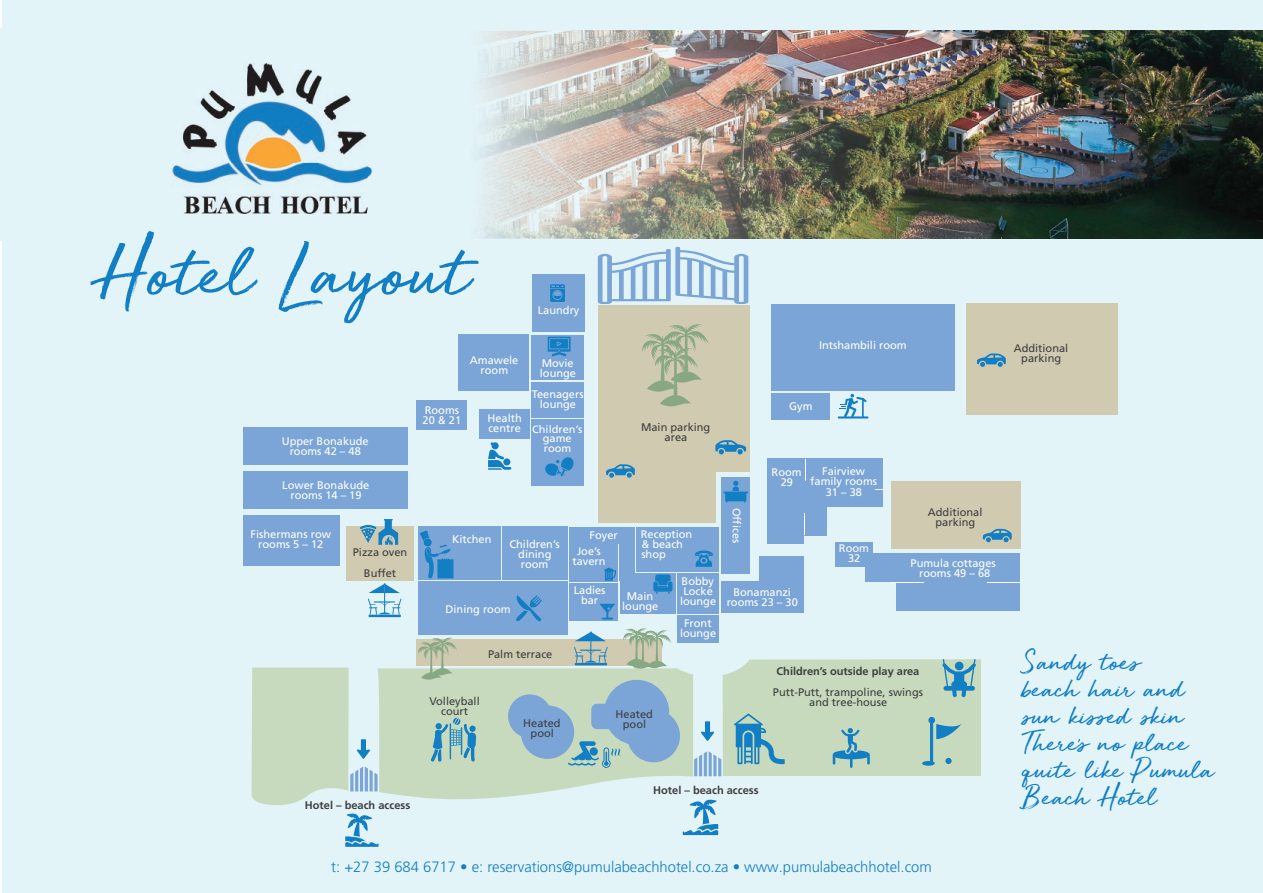
<style>
.page{position:relative;width:1263px;height:893px;background:#fff}
.page>*{position:absolute;margin:0;border:0;box-sizing:border-box;transform-origin:0 0}
.t1{font:82.5px "Golden Plains";color:#127ec3}
.t2{font:30px/27px "Golden Plains";color:#127ec3}
.t3{font:300 15px "Frutiger";color:#127ec3}
.t4{font:11.1px/10.1px "Frutiger";color:#fff;text-align:center}
.t5{font:11.1px/10.1px "Frutiger";color:#3e3e3f;text-align:center}
.t6{font:700 11.1px "Frutiger";color:#3e3e3f}
.t7{font:10.8px/9.8px "Frutiger";color:#fff;text-align:center}
</style>
<div class="page">
<div style="left:3px;top:0;width:1260px;height:893px;background:#e3f4f9"></div>
<img style="left:1082px;top:31px;width:181px;height:208px">
<img style="left:0;top:29px;width:1082px;height:211px">
<img style="left:172px;top:64px;width:200px;height:149px">
<div style="left:243px;top:427px;width:164px;height:38px;background:#7ba5d7"></div>
<div style="left:416px;top:400px;width:51px;height:30px;background:#7ba5d7"></div>
<div style="left:532px;top:275px;width:52px;height:57px;background:#7ba5d7"></div>
<div style="left:771px;top:304px;width:183px;height:86px;background:#7ba5d7"></div>
<div style="left:531px;top:419px;width:53px;height:67px;background:#7ba5d7"></div>
<div style="left:531px;top:382px;width:53px;height:35px;background:#7ba5d7"></div>
<div style="left:531px;top:335px;width:53px;height:45px;background:#7ba5d7"></div>
<div style="left:479px;top:409px;width:50px;height:29px;background:#7ba5d7"></div>
<div style="left:458px;top:334px;width:71px;height:57px;background:#7ba5d7"></div>
<div style="left:772px;top:394px;width:58px;height:26px;background:#7ba5d7"></div>
<div style="left:598px;top:305px;width:152px;height:167px;background:#d0cab1"></div>
<div style="left:598px;top:371px;width:117px;height:152px;background:#d0cab1"></div>
<div style="left:418px;top:526px;width:82px;height:54px;background:#7ba5d7"></div>
<div style="left:418px;top:581px;width:149px;height:54px;background:#7ba5d7"></div>
<div style="left:502px;top:526px;width:66px;height:54px;background:#7ba5d7"></div>
<div style="left:636px;top:527px;width:83px;height:44px;background:#7ba5d7"></div>
<div style="left:678px;top:573px;width:41px;height:40px;background:#7ba5d7"></div>
<div style="left:678px;top:615px;width:41px;height:28px;background:#7ba5d7"></div>
<div style="left:721px;top:581px;width:83px;height:32px;background:#7ba5d7"></div>
<div style="left:760px;top:557px;width:44px;height:27px;background:#7ba5d7"></div>
<div style="left:569px;top:527px;width:66px;height:16px;background:#7ba5d7"></div>
<div style="left:569px;top:544px;width:49px;height:38px;background:#7ba5d7"></div>
<div style="left:569px;top:583px;width:49px;height:38px;background:#7ba5d7"></div>
<div style="left:721px;top:477px;width:29px;height:96px;background:#7ba5d7"></div>
<div style="left:802px;top:458px;width:81px;height:48px;background:#7ba5d7"></div>
<div style="left:798px;top:487px;width:29px;height:48px;background:#7ba5d7"></div>
<div style="left:767px;top:458px;width:37px;height:86px;background:#7ba5d7"></div>
<svg style="left:805px;top:459px;width:1px;height:21px"></svg>
<svg style="left:804px;top:513px;width:1px;height:22px"></svg>
<div style="left:835px;top:542px;width:38px;height:24px;background:#7ba5d7"></div>
<div style="left:865px;top:554px;width:154px;height:28px;background:#7ba5d7"></div>
<div style="left:895px;top:579px;width:124px;height:32px;background:#7ba5d7"></div>
<hr style="left:891px;top:582px;width:33px;height:1px;background:#fff">
<hr style="left:987px;top:582px;width:33px;height:1px;background:#fff">
<svg style="left:550px;top:284px;width:15px;height:18px"></svg>
<svg style="left:545px;top:457px;width:29px;height:20px"></svg>
<svg style="left:715px;top:440px;width:31px;height:14px"></svg>
<svg style="left:598px;top:247px;width:150px;height:57px"></svg>
<svg style="left:642px;top:324px;width:67px;height:83px"></svg>
<svg style="left:606px;top:464px;width:29px;height:14px"></svg>
<svg style="left:419px;top:530px;width:34px;height:48px"></svg>
<svg style="left:516px;top:595px;width:26px;height:26px"></svg>
<svg style="left:599px;top:604px;width:16px;height:16px"></svg>
<svg style="left:604px;top:568px;width:12px;height:13px"></svg>
<svg style="left:695px;top:550px;width:18px;height:17px"></svg>
<svg style="left:723px;top:481px;width:25px;height:21px"></svg>
<svg style="left:838px;top:394px;width:30px;height:24px"></svg>
<div style="left:243px;top:472px;width:164px;height:37px;background:#7ba5d7"></div>
<div style="left:243px;top:515px;width:96px;height:50px;background:#7ba5d7"></div>
<div style="left:346px;top:526px;width:68px;height:55px;background:#d0cab1"></div>
<svg style="left:360px;top:519px;width:38px;height:26px"></svg>
<svg style="left:368px;top:583px;width:33px;height:31px"></svg>
<hr style="left:368px;top:615px;width:33px;height:2px;background:#127ec3">
<svg style="left:548px;top:337px;width:22px;height:19px"></svg>
<svg style="left:251px;top:628px;width:730px;height:219px"></svg>
<div style="left:620px;top:573px;width:55px;height:40px;background:#7ba5d7"></div>
<div style="left:620px;top:541px;width:15px;height:40px;background:#7ba5d7"></div>
<svg style="left:653px;top:574px;width:19px;height:20px"></svg>
<svg style="left:488px;top:442px;width:23px;height:28px"></svg>
<div style="left:966px;top:303px;width:152px;height:111px;background:#d0cab1"></div>
<div style="left:891px;top:481px;width:130px;height:67px;background:#d0cab1"></div>
<svg style="left:983px;top:529px;width:29px;height:13px"></svg>
<svg style="left:977px;top:353px;width:29px;height:14px"></svg>
<h1 class="t1" style="left:95px;top:231px;width:375px">Hotel Layout</h1>
<p class="t4" style="left:538px;top:305px;width:43px">Laundry</p>
<p class="t4" style="left:282px;top:436px;width:89px">Upper Bonakude rooms 42 – 48</p>
<p class="t4" style="left:423px;top:405px;width:40px;text-align:left">Rooms<br>20 &amp; 21</p>
<p class="t4" style="left:470px;top:355px;width:50px">Amawele room</p>
<p class="t4" style="left:540px;top:358px;width:38px;text-align:left">Movie lounge</p>
<p class="t4" style="left:532px;top:389px;width:53px">Teenagers lounge</p>
<p class="t4" style="left:487px;top:413px;width:36px;text-align:left">Health centre</p>
<p class="t7" style="left:532px;top:424px;width:52px">Children’s game room</p>
<p class="t5" style="left:641px;top:422px;width:71px">Main parking area</p>
<p class="t4" style="left:282px;top:480px;width:89px">Lower Bonakude rooms 14 – 19</p>
<p class="t4" style="left:251px;top:529px;width:82px">Fishermans row rooms 5 – 12</p>
<p class="t5" style="left:353px;top:542px;width:56px;line-height:20.2px">Pizza oven<br>Buffet</p>
<p class="t4" style="left:509px;top:539px;width:52px">Children’s dining room</p>
<p class="t4" style="left:641px;top:529px;width:53px;text-align:left">Reception &amp; beach shop</p>
<p class="t4" style="left:680px;top:576px;width:38px">Bobby<br>Locke lounge</p>
<p class="t4" style="left:680px;top:618px;width:38px">Front lounge</p>
<p class="t4" style="left:577px;top:527px;width:42px;line-height:16.2px;text-align:left;text-indent:13px">Foyer<br>Joe’s</p>
<p class="t4" style="left:572px;top:556px;width:35px">tavern</p>
<p class="t4" style="left:574px;top:585px;width:33px">Ladies bar</p>
<p class="t4" style="left:452px;top:534px;width:41px">Kitchen</p>
<p class="t4" style="left:622px;top:591px;width:38px">Main lounge</p>
<p class="t4" style="left:446px;top:604px;width:66px">Dining room</p>
<p class="t5" style="left:488px;top:649px;width:66px">Palm terrace</p>
<p class="t5" style="left:429px;top:696px;width:52px">Volleyball court</p>
<p class="t5" style="left:523px;top:718px;width:39px">Heated pool</p>
<p class="t5" style="left:616px;top:708px;width:39px">Heated pool</p>
<p class="t4" style="left:819px;top:340px;width:89px">Intshambili room</p>
<p class="t4" style="left:789px;top:401px;width:25px">Gym</p>
<p class="t4" style="left:742px;top:508px;width:37px;rotate:90deg">Offices</p>
<p class="t4" style="left:771px;top:467px;width:32px">Room<br>29</p>
<p class="t4" style="left:810px;top:466px;width:68px">Fairview family rooms<br>31 – 38</p>
<p class="t4" style="left:839px;top:543px;width:32px">Room<br>32</p>
<p class="t4" style="left:727px;top:587px;width:73px">Bonamanzi rooms 23 – 30</p>
<p class="t5" style="left:928px;top:507px;width:56px">Additional parking</p>
<p class="t4" style="left:910px;top:558px;width:87px">Pumula cottages rooms 49 – 68</p>
<p class="t6" style="left:776px;top:665px;width:144px">Children’s outside play area</p>
<p class="t5" style="left:773px;top:687px;width:152px">Putt-Putt, trampoline, swings and tree-house</p>
<p class="t6" style="left:305px;top:799px;width:107px">Hotel – beach access</p>
<p class="t6" style="left:653px;top:784px;width:107px">Hotel – beach access</p>
<p class="t5" style="left:1014px;top:343px;width:56px">Additional parking</p>
<h2 class="t2" style="left:1022px;top:651px;width:193px">Sandy toes<br>beach hair and sun kissed skin<br>Theres no place quite like Pumula<br>Beach Hotel</h2>
<h3 class="t3" style="left:331px;top:858px;width:602px">t: +27 39 684 6717 • e: reservations@pumulabeachhotel.co.za • www.pumulabeachhotel.com</h3>
</div>
